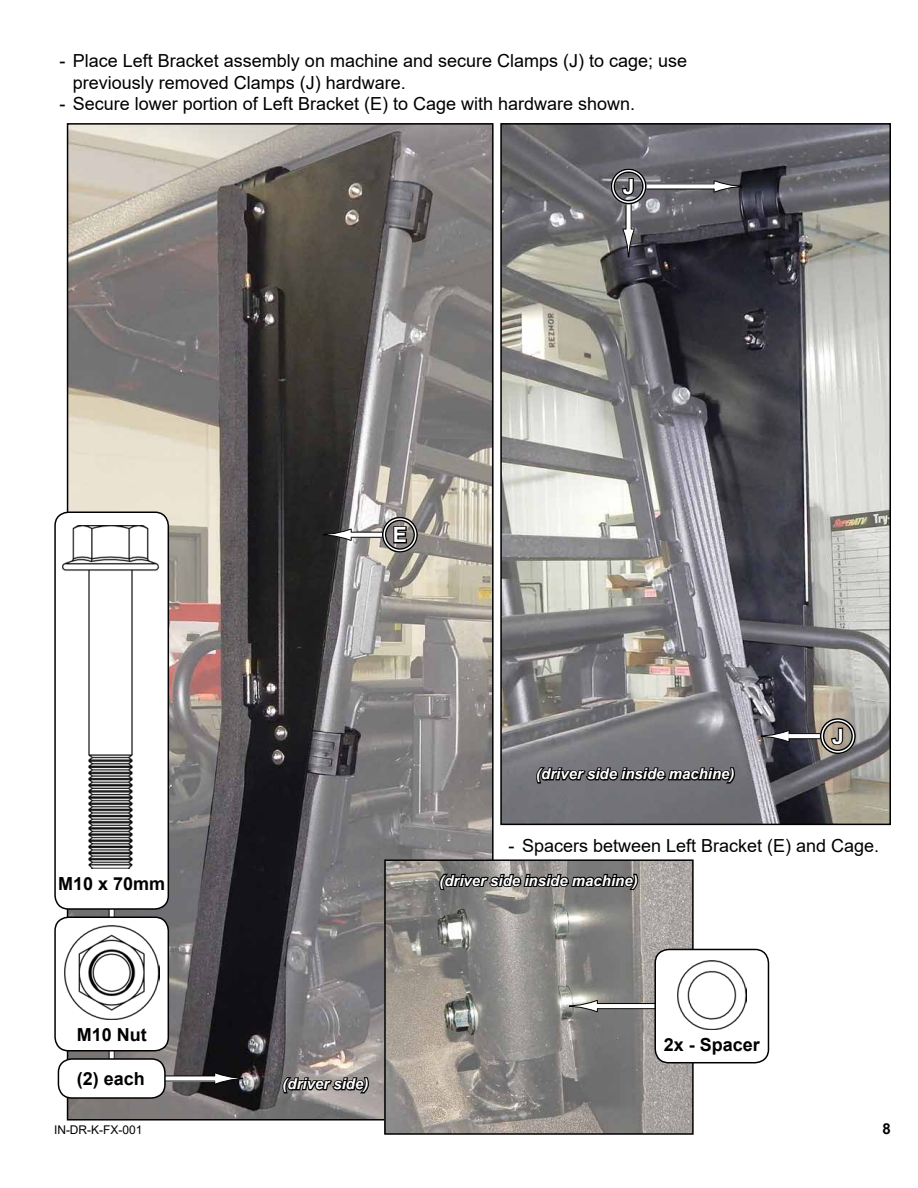
<style>
.page{position:relative;width:918px;height:1188px;background:#fff}
.page>*{position:absolute;margin:0;border:0;box-sizing:border-box;transform-origin:0 0}
.t1{font:700 21px "Arial";color:#fff}
.t2{font:18px/21.6px "Arial";color:#000}
.t3{font:700 18px "Arial";color:#000}
.t4{font:italic 700 15px "Arial";color:#fff}
.t5{font:700 15px "Arial";color:#000}
.t6{font:12px "Arial";color:#000}
</style>
<div class="page">
<img style="left:70px;top:126px;width:421px;height:992px">
<svg style="left:281px;top:1076px;width:90px;height:19px;background:#524f4e"></svg>
<div style="left:109px;top:883px;width:5px;height:203px;background:#fff"></div>
<div style="left:55px;top:917px;width:113px;height:134px;background:#fff;border-radius:14px"></div>
<div style="left:54px;top:916px;width:115px;height:136px;border:2px solid #000;border-radius:14px"></div>
<img style="left:64px;top:926px;width:95px;height:94px">
<div style="left:351px;top:532px;width:34px;height:5px;background:#fff"></div>
<div style="left:350px;top:532px;width:35px;height:6px;border:1px solid #000"></div>
<svg style="left:323px;top:528px;width:29px;height:13px"></svg>
<div style="left:382px;top:517px;width:36px;height:36px;border:4px solid #fff;border-radius:50%"></div>
<div style="left:382px;top:517px;width:36px;height:36px;border:1px solid #000;border-radius:50%"></div>
<div style="left:385px;top:520px;width:30px;height:30px;border:1px solid #000;border-radius:50%"></div>
<svg style="left:392px;top:525px;width:16px;height:20px"></svg>
<div style="left:55px;top:512px;width:113px;height:397px;background:#fff;border-radius:14px"></div>
<div style="left:54px;top:512px;width:115px;height:398px;border:2px solid #000;border-radius:14px"></div>
<img style="left:63px;top:526px;width:97px;height:343px">
<div style="left:92px;top:1076px;width:123px;height:5px;background:#fff"></div>
<svg style="left:214px;top:1072px;width:29px;height:13px"></svg>
<div style="left:58px;top:1059px;width:107px;height:39px;background:#fff;border-radius:14px"></div>
<div style="left:58px;top:1058px;width:108px;height:41px;border:2px solid #000;border-radius:14px"></div>
<img style="left:503px;top:126px;width:385px;height:696px">
<div style="left:500px;top:123px;width:391px;height:702px;border:2px solid #000"></div>
<svg style="left:534px;top:766px;width:203px;height:19px;background:#3b3a3d"></svg>
<div style="left:789px;top:734px;width:34px;height:5px;background:#fff"></div>
<div style="left:788px;top:733px;width:35px;height:6px;border:1px solid #000"></div>
<svg style="left:761px;top:730px;width:29px;height:13px"></svg>
<div style="left:820px;top:718px;width:36px;height:36px;border:4px solid #fff;border-radius:50%"></div>
<div style="left:820px;top:718px;width:36px;height:36px;border:1px solid #000;border-radius:50%"></div>
<div style="left:823px;top:721px;width:30px;height:30px;border:1px solid #000;border-radius:50%"></div>
<svg style="left:830px;top:727px;width:14px;height:20px"></svg>
<div style="left:626px;top:201px;width:5px;height:28px;background:#fff"></div>
<svg style="left:622px;top:228px;width:13px;height:29px"></svg>
<div style="left:644px;top:184px;width:70px;height:5px;background:#fff"></div>
<svg style="left:713px;top:180px;width:30px;height:13px"></svg>
<div style="left:611px;top:168px;width:36px;height:36px;border:4px solid #fff;border-radius:50%"></div>
<div style="left:611px;top:168px;width:36px;height:36px;border:1px solid #000;border-radius:50%"></div>
<div style="left:614px;top:171px;width:30px;height:30px;border:1px solid #000;border-radius:50%"></div>
<svg style="left:621px;top:177px;width:14px;height:20px"></svg>
<img style="left:387px;top:862px;width:304px;height:270px">
<div style="left:384px;top:859px;width:310px;height:276px;border:2px solid #000"></div>
<div style="left:597px;top:1004px;width:120px;height:5px;background:#fff"></div>
<div style="left:597px;top:1003px;width:120px;height:6px;border:1px solid #000"></div>
<svg style="left:569px;top:1000px;width:29px;height:13px"></svg>
<div style="left:655px;top:949px;width:113px;height:114px;background:#fff;border-radius:14px"></div>
<div style="left:654px;top:949px;width:115px;height:114px;border:2px solid #000;border-radius:14px"></div>
<img style="left:677px;top:960px;width:70px;height:69px">
<svg style="left:438px;top:872px;width:202px;height:19px;background:#464544"></svg>
<p class="t2" style="left:73px;top:50px;width:616px;text-indent:-14px">- Place Left Bracket assembly on machine and secure Clamps (J) to cage; use previously removed Clamps (J) hardware.</p>
<p class="t2" style="left:59px;top:93px;width:577px">- Secure lower portion of Left Bracket (E) to Cage with hardware shown.</p>
<p class="t1" style="left:623px;top:172px;width:13px">J</p>
<p class="t3" style="left:58px;top:871px;width:109px">M10 x 70mm</p>
<p class="t3" style="left:77px;top:1022px;width:72px">M10 Nut</p>
<p class="t3" style="left:77px;top:1066px;width:70px">(2) each</p>
<p class="t1" style="left:393px;top:520px;width:16px">E</p>
<p class="t4" style="left:283px;top:1074px;width:87px">(driver side)</p>
<p class="t4" style="left:536px;top:764px;width:200px">(driver side inside machine)</p>
<p class="t1" style="left:832px;top:722px;width:13px">J</p>
<p class="t2" style="left:508px;top:834px;width:372px">- Spacers between Left Bracket (E) and Cage.</p>
<p class="t4" style="left:439px;top:871px;width:200px">(driver side inside machine)</p>
<p class="t3" style="left:664px;top:1032px;width:98px">2x - Spacer</p>
<p class="t6" style="left:54px;top:1122px;width:90px">IN-DR-K-FX-001</p>
<p class="t5" style="left:883px;top:1118px;width:10px">8</p>
</div>
